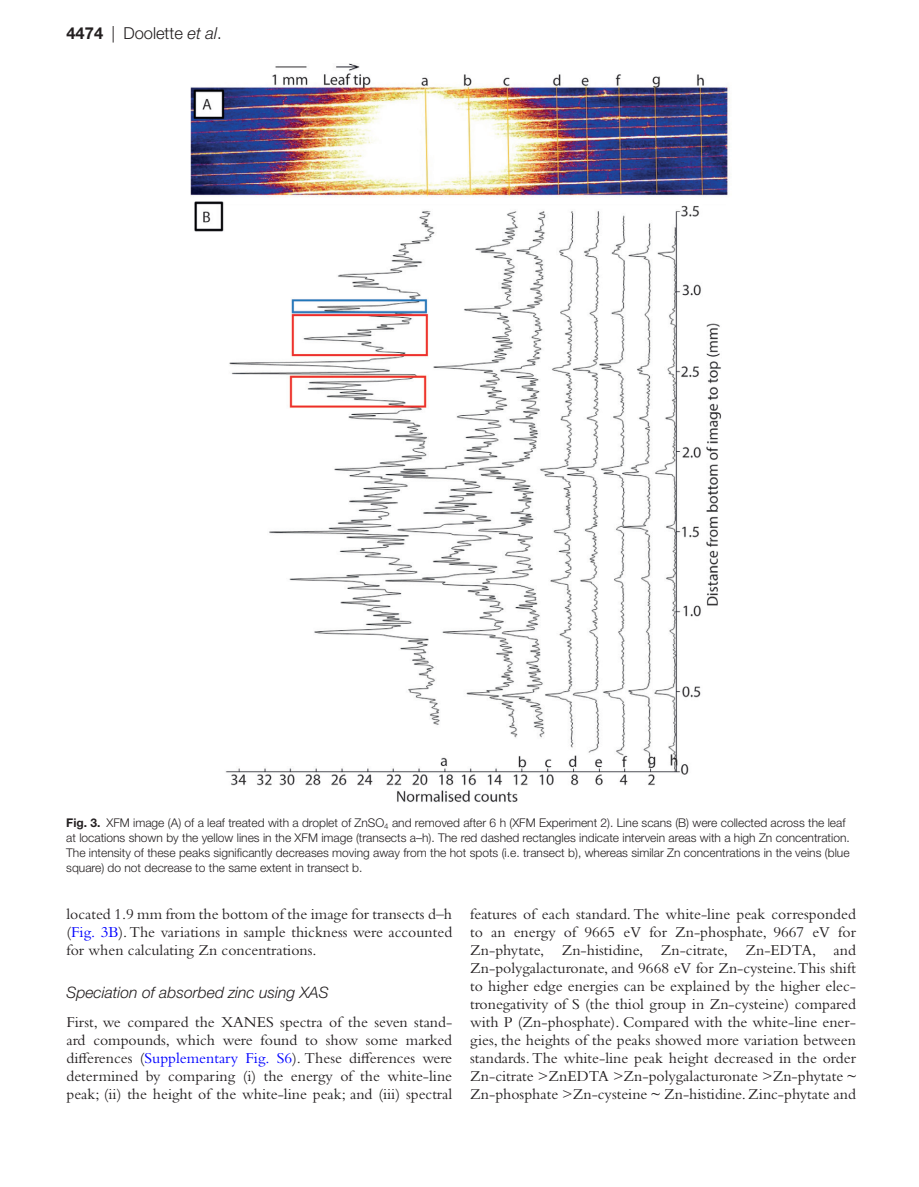
<style>
.page{position:relative;width:919px;height:1187px;background:#fff}
.page>*{position:absolute;margin:0;border:0;box-sizing:border-box;transform-origin:0 0}
.t1{font:300 16.5px "Helvetica Neue LT Std";color:#231f20}
.t2{font:15.75px/18px "Bembo Std";color:#231f20;text-align:justify}
.t3{font:italic 300 15.75px "Helvetica Neue LT Std";color:#231f20}
.t4{font:300 12px/15px "Helvetica Neue LT Std";color:#231f20}
.s1{font-weight:700}
.s2{font-style:italic}
.s3{color:#00f}
</style>
<div class="page">
<img style="left:191px;top:63px;width:539px;height:739px">
<p class="t1" style="left:66px;top:23px;width:157px"><span class="s1">4474</span> | Doolette <span class="s2">et al</span>.</p>
<p class="t4" style="left:66px;top:814px;width:785px"><span class="s1">Fig. 3.</span> XFM image (A) of a leaf treated with a droplet of ZnSO<sub>4</sub> and removed after 6 h (XFM Experiment 2). Line scans (B) were collected across the leaf at locations shown by the yellow lines in the XFM image (transects a–h). The red dashed rectangles indicate intervein areas with a high Zn concentration.<br>The intensity of these peaks significantly decreases moving away from the hot spots (i.e. transect b), whereas similar Zn concentrations in the veins (blue square) do not decrease to the same extent in transect b.</p>
<p class="t2" style="left:66px;top:904px;width:387px">located 1.9 mm from the bottom of the image for transects d–h (<span class="s3">Fig. 3B</span>). The variations in sample thickness were accounted for when calculating Zn concentrations.</p>
<p class="t3" style="left:66px;top:983px;width:263px">Speciation of absorbed zinc using XAS</p>
<p class="t2" style="left:66px;top:1012px;width:387px">First, we compared the XANES spectra of the seven stand&shy;ard compounds, which were found to show some marked differences (<span class="s3">Supplementary Fig. S6</span>). These differences were determined by comparing (i) the energy of the white-line peak; (ii) the height of the white-line peak; and (iii) spectral</p>
<p class="t2" style="left:470px;top:904px;width:387px">features of each standard. The white-line peak corresponded to an energy of 9665 eV for Zn-phosphate, 9667 eV for Zn-phytate, Zn-histidine, Zn-citrate, Zn-EDTA, and Zn-polygalacturonate, and 9668 eV for Zn-cysteine. This shift to higher edge energies can be explained by the higher elec&shy;tronegativity of S (the thiol group in Zn-cysteine) compared with P (Zn-phosphate). Compared with the white-line ener&shy;gies, the heights of the peaks showed more variation between standards. The white-line peak height decreased in the order Zn-citrate &gt;ZnEDTA &gt;Zn-polygalacturonate &gt;Zn-phytate ~ Zn-phosphate &gt;Zn-cysteine ~ Zn-histidine. Zinc-phytate and</p>
</div>
